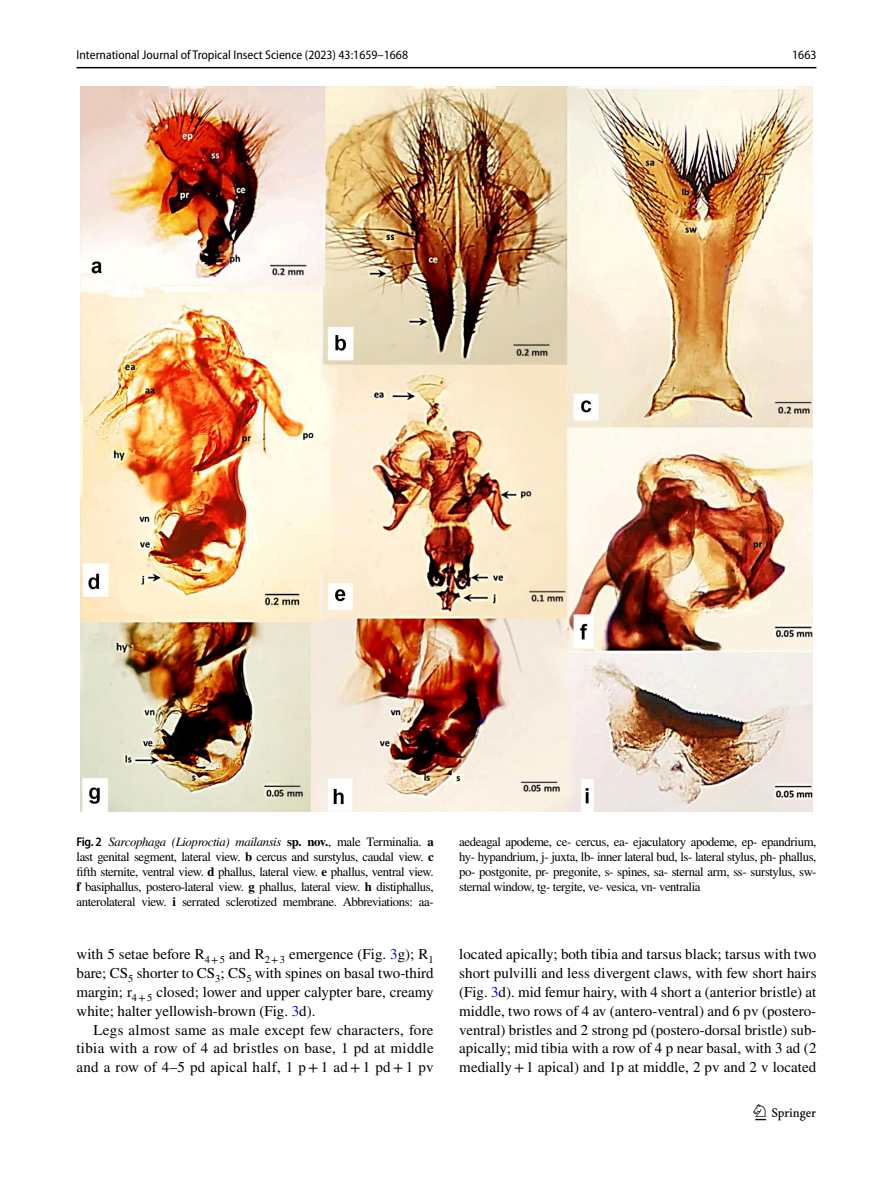
<style>
.page{position:relative;width:893px;height:1187px;background:#fff}
.page>*{position:absolute;margin:0;border:0;box-sizing:border-box;transform-origin:0 0}
.t1{font:22.5px "Springnew Regular 3";color:#000}
.t2{font:15px/18.8px "STIX";letter-spacing:.005em;color:#000;text-align:justify}
.t3{font:12.75px/15px "STIX";letter-spacing:-.03em;color:#000;text-align:justify}
.t4{font:semi-condensed 12.75px "Myriad Pro";color:#000}
.s1{font-family:"Myriad Pro";font-weight:600;font-stretch:semi-condensed}
.s2{font-style:italic}
.s3{font-weight:700}
.s4{color:#00f}
</style>
<div class="page">
<hr style="left:77px;top:67px;width:739px;height:1px;background:#000">
<img style="left:81px;top:87px;width:731px;height:724px">
<p class="t4" style="left:77px;top:48px;width:333px">International Journal of Tropical Insect Science (2023) 43:1659–1668</p>
<p class="t4" style="left:792px;top:48px;width:26px">1663</p>
<p class="t3" style="left:77px;top:835px;width:359px"><span class="s1">Fig. 2</span> <span class="s2">Sarcophaga (Lioproctia) mailansis</span> <span class="s3">sp. nov.</span>, male Terminalia. <span class="s3">a </span>last genital segment, lateral view. <span class="s3">b</span> cercus and surstylus, caudal view. <span class="s3">c </span>fifth sternite, ventral view. <span class="s3">d</span> phallus, lateral view. <span class="s3">e</span> phallus, ventral view. <span class="s3">f</span> basiphallus, postero-lateral view. <span class="s3">g</span> phallus, lateral view. <span class="s3">h</span> distiphallus, anterolateral view. <span class="s3">i</span> serrated sclerotized membrane. Abbreviations: aa-</p>
<p class="t3" style="left:459px;top:835px;width:359px">aedeagal apodeme, ce- cercus, ea- ejaculatory apodeme, ep- epandrium, hy- hypandrium, j- juxta, lb- inner lateral bud, ls- lateral stylus, ph- phallus, po- postgonite, pr- pregonite, s- spines, sa- sternal arm, ss- surstylus, sw&shy;sternal window, tg- tergite, ve- vesica, vn- ventralia</p>
<p class="t2" style="left:77px;top:946px;width:359px">with 5 setae before R<sub>4+5</sub> and R<sub>2+3</sub> emergence (Fig. <span class="s4">3</span>g); R<sub>1 </sub>bare; CS<sub>5</sub> shorter to CS<sub>3</sub>; CS<sub>5</sub> with spines on basal two-third margin; r<sub>4+5</sub> closed; lower and upper calypter bare, creamy white; halter yellowish-brown (Fig. <span class="s4">3</span>d).</p>
<p class="t2" style="left:77px;top:1021px;width:359px;text-indent:17px">Legs almost same as male except few characters, fore tibia with a row of 4 ad bristles on base, 1 pd at middle and a row of 4–5 pd apical half, 1 p+1 ad+1 pd+1 pv</p>
<p class="t2" style="left:459px;top:946px;width:359px">located apically; both tibia and tarsus black; tarsus with two short pulvilli and less divergent claws, with few short hairs (Fig. <span class="s4">3</span>d). mid femur hairy, with 4 short a (anterior bristle) at middle, two rows of 4 av (antero-ventral) and 6 pv (postero&shy;ventral) bristles and 2 strong pd (postero-dorsal bristle) sub&shy;apically; mid tibia with a row of 4 p near basal, with 3 ad (2 medially+1 apical) and 1p at middle, 2 pv and 2 v located</p>
<h1 class="t1" style="left:755px;top:1104px;width:62px">1 3</h1>
</div>
